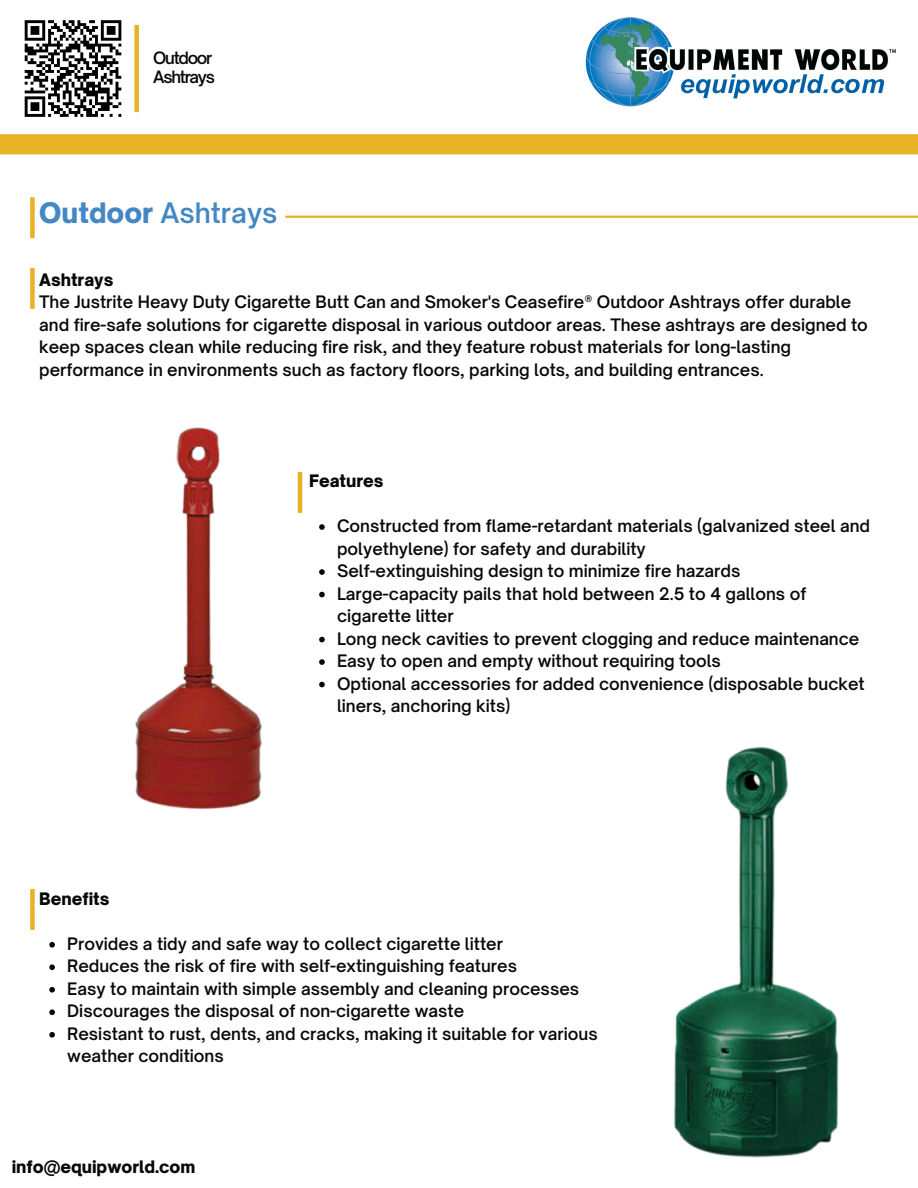
<style>
.page{position:relative;width:918px;height:1188px;background:#fff}
.page>*{position:absolute;margin:0;border:0;box-sizing:border-box;transform-origin:0 0}
.t1{font:600 27px "Open Sauce One";color:#4387c5}
.t2{font:600 16.5px/22.5px "Open Sauce One";color:#070909}
.t3{font:900 16.5px "Open Sauce One";color:#070909}
.t4{font:600 16.35px/19.2px "Open Sauce One";letter-spacing:-.08em;color:#070909}
.s1{font-weight:900}
</style>
<div class="page">
<div style="left:0;top:134px;width:918px;height:20px;background:#e8b227"></div>
<img style="left:135px;top:427px;width:168px;height:383px">
<img style="left:673px;top:746px;width:166px;height:412px">
<svg style="left:319px;top:524px;width:6px;height:6px"></svg>
<svg style="left:319px;top:569px;width:6px;height:6px"></svg>
<svg style="left:319px;top:592px;width:6px;height:5px"></svg>
<svg style="left:319px;top:637px;width:6px;height:5px"></svg>
<svg style="left:319px;top:659px;width:6px;height:6px"></svg>
<svg style="left:319px;top:682px;width:6px;height:5px"></svg>
<svg style="left:49px;top:942px;width:6px;height:6px"></svg>
<svg style="left:49px;top:964px;width:6px;height:6px"></svg>
<svg style="left:49px;top:987px;width:6px;height:6px"></svg>
<svg style="left:49px;top:1009px;width:6px;height:6px"></svg>
<svg style="left:49px;top:1032px;width:6px;height:6px"></svg>
<div style="left:30px;top:889px;width:5px;height:41px;background:#e8b227"></div>
<hr style="left:298px;top:472px;width:4px;height:41px;background:#e8b227">
<div style="left:30px;top:268px;width:5px;height:41px;background:#e8b227"></div>
<div style="left:30px;top:197px;width:5px;height:41px;background:#e8b227"></div>
<hr style="left:285px;top:216px;width:633px;height:2px;background:#e8b227">
<div style="left:134px;top:25px;width:5px;height:87px;background:#e8b227"></div>
<svg style="left:24px;top:20px;width:98px;height:97px"></svg>
<img style="left:585px;top:17px;width:311px;height:90px">
<p class="t4" style="left:153px;top:48px;width:63px">Outdoor<br>Ashtrays</p>
<p class="t1" style="left:39px;top:196px;width:240px"><span class="s1">Outdoor</span> Ashtrays</p>
<p class="t2" style="left:39px;top:268px;width:830px"><span class="s1">Ashtrays<br></span>The Justrite Heavy Duty Cigarette Butt Can and Smoker's Ceasefire® Outdoor Ashtrays offer durable and fire-safe solutions for cigarette disposal in various outdoor areas. These ashtrays are designed to keep spaces clean while reducing fire risk, and they feature robust materials for long-lasting performance in environments such as factory floors, parking lots, and building entrances.</p>
<h2 class="t3" style="left:309px;top:471px;width:76px">Features</h2>
<p class="t2" style="left:337px;top:515px;width:535px">Constructed from flame-retardant materials (galvanized steel and polyethylene) for safety and durability</p>
<p class="t2" style="left:337px;top:560px;width:405px">Self-extinguishing design to minimize fire hazards</p>
<p class="t2" style="left:337px;top:582px;width:471px">Large-capacity pails that hold between 2.5 to 4 gallons of cigarette litter</p>
<p class="t2" style="left:337px;top:627px;width:524px">Long neck cavities to prevent clogging and reduce maintenance</p>
<h1 class="t2" style="left:337px;top:650px;width:385px">Easy to open and empty without requiring tools</h1>
<h2 class="t2" style="left:337px;top:672px;width:529px">Optional accessories for added convenience (disposable bucket liners, anchoring kits)</h2>
<p class="t3" style="left:39px;top:888px;width:72px">Benefits</p>
<p class="t2" style="left:67px;top:932px;width:437px">Provides a tidy and safe way to collect cigarette litter</p>
<p class="t2" style="left:67px;top:955px;width:451px">Reduces the risk of fire with self-extinguishing features</p>
<h2 class="t2" style="left:67px;top:977px;width:514px">Easy to maintain with simple assembly and cleaning processes</h2>
<p class="t2" style="left:67px;top:1000px;width:399px">Discourages the disposal of non-cigarette waste</p>
<p class="t2" style="left:67px;top:1022px;width:532px">Resistant to rust, dents, and cracks, making it suitable for various weather conditions</p>
<p class="t3" style="left:12px;top:1157px;width:185px">info@equipworld.com</p>
</div>
